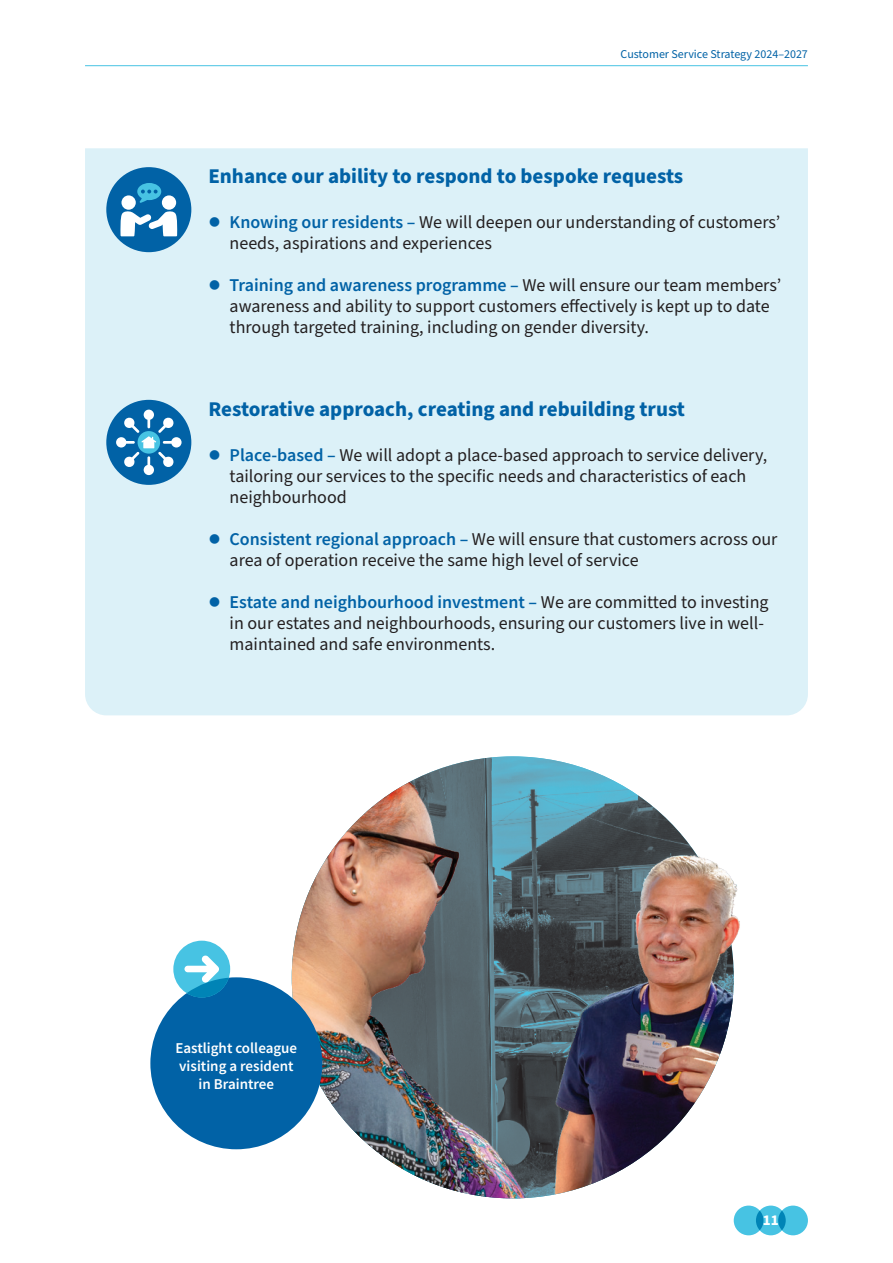
<style>
.page{position:relative;width:893px;height:1263px;background:#fff}
.page>*{position:absolute;margin:0;border:0;box-sizing:border-box;transform-origin:0 0}
.t1{font:700 21px "Source Sans Pro";color:#0162a6}
.t2{font:18px/21px "Source Sans Pro";color:#231f20}
.t3{font:600 15px/18px "Source Sans Pro";color:#fff;text-align:center}
.t4{font:700 15px "Source Sans Pro";color:#fff}
.t5{font:12px "Source Sans Pro";color:#0162a6}
.s1{color:#0162a6}
.s2{font-weight:600;color:#0162a6}
</style>
<div class="page">
<hr style="left:85px;top:65px;width:723px;height:1px;background:#47c3e3">
<div style="left:734px;top:1205px;width:29px;height:30px;background:#47c3e3;border-radius:50%"></div>
<div style="left:778px;top:1205px;width:30px;height:30px;background:#47c3e3;border-radius:50%"></div>
<div style="left:756px;top:1205px;width:30px;height:30px;background:#47c3e3;border-radius:50%"></div>
<svg style="left:778px;top:1210px;width:8px;height:20px"></svg>
<div style="left:756px;top:1210px;width:7px;height:20px;background:#0084b6;border-radius:50%"></div>
<div style="left:85px;top:148px;width:723px;height:567px;background:#dcf1f8"></div>
<img style="left:292px;top:756px;width:442px;height:442px;border-radius:221px">
<img style="left:602px;top:820px;width:138px;height:162px">
<div style="left:150px;top:977px;width:172px;height:172px;background:#0162a6;border-radius:50%"></div>
<div style="left:173px;top:941px;width:57px;height:56px;background:#47c3e3;border-radius:50%"></div>
<svg style="left:184px;top:955px;width:45px;height:42px"></svg>
<div style="left:106px;top:167px;width:85px;height:85px;background:#0162a6;border-radius:50%"></div>
<svg style="left:137px;top:183px;width:24px;height:20px"></svg>
<div style="left:162px;top:195px;width:14px;height:15px;background:#fff;border-radius:50%"></div>
<div style="left:121px;top:195px;width:15px;height:15px;background:#fff;border-radius:50%"></div>
<svg style="left:120px;top:211px;width:57px;height:25px"></svg>
<div style="left:106px;top:400px;width:85px;height:85px;background:#0162a6;border-radius:50%"></div>
<svg style="left:116px;top:410px;width:66px;height:65px"></svg>
<p class="t5" style="left:621px;top:46px;width:189px">Customer Service Strategy 2024–2027</p>
<p class="t1" style="left:208px;top:162px;width:476px">Enhance our ability to respond to bespoke requests</p>
<p class="t2" style="left:230px;top:212px;width:552px;text-indent:-21px"><span class="s1">●</span> <span class="s2">Knowing our residents –</span> We will deepen our understanding of customers’ needs, aspirations and experiences</p>
<p class="t2" style="left:230px;top:275px;width:553px;text-indent:-21px"><span class="s1">●</span> <span class="s2">Training and awareness programme –</span> We will ensure our team members’ awareness and ability to support customers effectively is kept up to date through targeted training, including on gender diversity.</p>
<p class="t1" style="left:208px;top:395px;width:478px">Restorative approach, creating and rebuilding trust</p>
<p class="t2" style="left:230px;top:445px;width:539px;text-indent:-21px"><span class="s1">●</span> <span class="s2">Place-based –</span> We will adopt a place-based approach to service delivery, tailoring our services to the specific needs and characteristics of each neighbourhood</p>
<p class="t2" style="left:230px;top:529px;width:549px;text-indent:-21px"><span class="s1">●</span> <span class="s2">Consistent regional approach –</span> We will ensure that customers across our area of operation receive the same high level of service</p>
<p class="t2" style="left:230px;top:592px;width:541px;text-indent:-21px"><span class="s1">●</span> <span class="s2">Estate and neighbourhood investment –</span> We are committed to investing in our estates and neighbourhoods, ensuring our customers live in well&shy;maintained and safe environments.</p>
<p class="t3" style="left:175px;top:1039px;width:123px">Eastlight colleague visiting a resident in Braintree</p>
<p class="t4" style="left:763px;top:1210px;width:17px">11</p>
</div>
